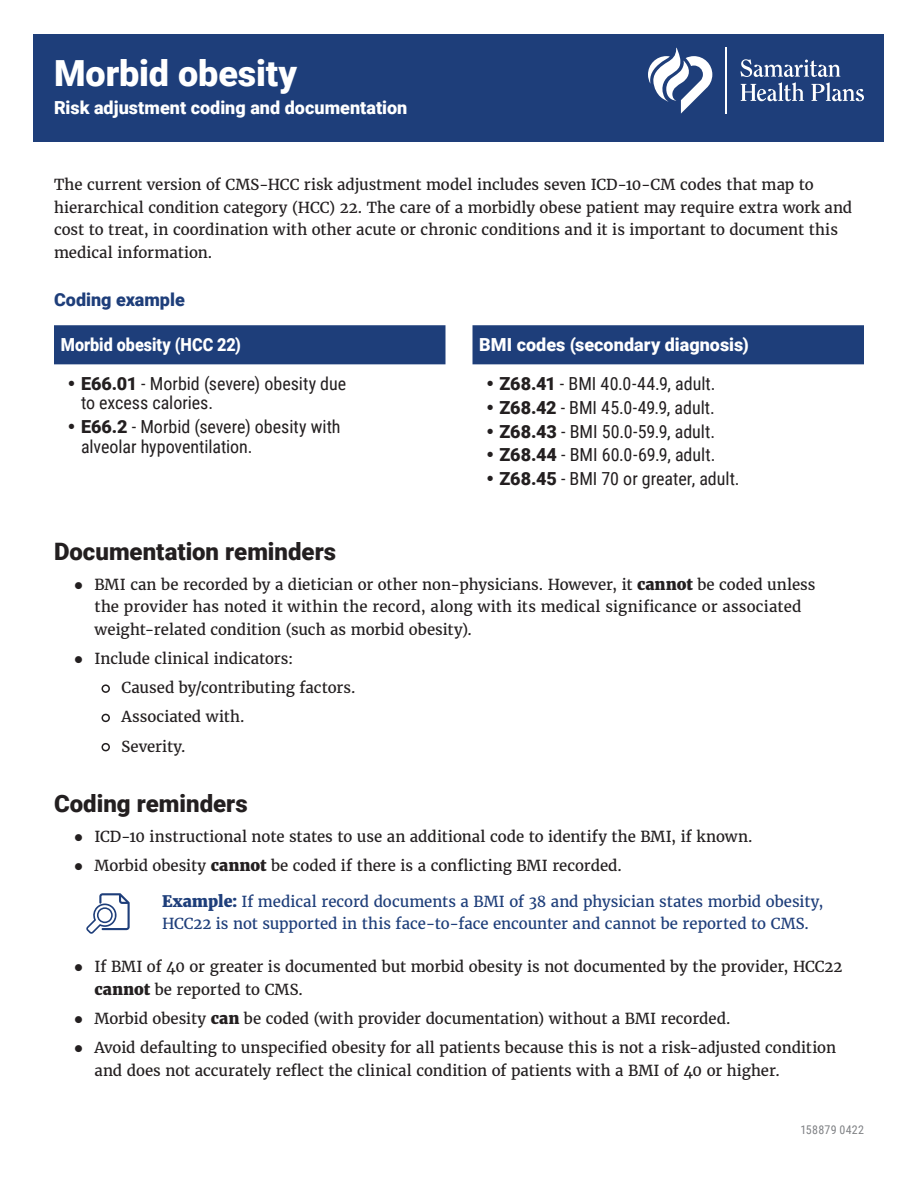
<style>
.page{position:relative;width:918px;height:1188px;background:#fff}
.page>*{position:absolute;margin:0;border:0;box-sizing:border-box;transform-origin:0 0}
.t1{font:900 36px "Roboto";letter-spacing:-.005em;color:#fff}
.t2{font:900 24px "Roboto";color:#231f20}
.t3{font:18px/19.5px "Roboto Condensed";color:#231f20}
.Table_Header{font:900 18px "Roboto";color:#fff}
.Table_Header-2{font:900 18px "Roboto";color:#fff;scale:.9 1}
.t4{font:900 18px "Roboto";color:#1e3e7a}
.Body_Text{font:15px/22.5px "Merriweather";color:#231f20}
.Body_Text-2{font:15px/22.5px "Merriweather";color:#1e3e7a}
.ID_Number{font:12px "Roboto Condensed";letter-spacing:.02em;color:#808285}
.s1{font-family:"Roboto";font-weight:900}
.s2{font-weight:800;font-size:15.75px}
</style>
<div class="page">
<div style="left:54px;top:325px;width:810px;height:39px;background:#1e3e7a"></div>
<div style="left:34px;top:34px;width:850px;height:108px;background:#1e3e7a"></div>
<hr style="left:726px;top:47px;width:1px;height:66px;background:#fff">
<svg style="left:740px;top:59px;width:124px;height:42px"></svg>
<svg style="left:648px;top:47px;width:64px;height:67px"></svg>
<svg style="left:86px;top:893px;width:44px;height:41px"></svg>
<h1 class="t1" style="left:54px;top:48px;width:245px">Morbid obesity</h1>
<h4 class="Table_Header" style="left:54px;top:95px;width:355px">Risk adjustment coding and documentation</h4>
<p class="Body_Text" style="left:54px;top:173px;width:800px">The current version of CMS-HCC risk adjustment model includes seven ICD-10-CM codes that map to hierarchical condition category (HCC) 22. The care of a morbidly obese patient may require extra work and cost to treat, in coordination with other acute or chronic conditions and it is important to document this medical information.</p>
<h4 class="t4" style="left:54px;top:287px;width:132px">Coding example</h4>
<p class="Table_Header-2" style="left:61px;top:332px;width:202px">Morbid obesity (HCC 22)</p>
<h4 class="Table_Header" style="left:479px;top:332px;width:271px">BMI codes (secondary diagnosis)</h4>
<p class="t3" style="left:81px;top:373px;width:267px"><span class="s1">E66.01</span> - Morbid (severe) obesity due to excess calories.</p>
<p class="t3" style="left:81px;top:416px;width:261px"><span class="s1">E66.2</span> - Morbid (severe) obesity with alveolar hypoventilation.</p>
<p class="t3" style="left:500px;top:373px;width:218px"><span class="s1">Z68.41</span> - BMI 40.0-44.9, adult.</p>
<p class="t3" style="left:500px;top:397px;width:217px"><span class="s1">Z68.42</span> - BMI 45.0-49.9, adult.</p>
<p class="t3" style="left:500px;top:421px;width:217px"><span class="s1">Z68.43</span> - BMI 50.0-59.9, adult.</p>
<p class="t3" style="left:500px;top:445px;width:217px"><span class="s1">Z68.44</span> - BMI 60.0-69.9, adult.</p>
<p class="t3" style="left:500px;top:468px;width:242px"><span class="s1">Z68.45</span> - BMI 70 or greater, adult.</p>
<h2 class="t2" style="left:54px;top:535px;width:284px">Documentation reminders</h2>
<p class="Body_Text" style="left:94px;top:573px;width:723px">BMI can be recorded by a dietician or other non-physicians. However, it <span class="s2">cannot</span> be coded unless the provider has noted it within the record, along with its medical significance or associated weight-related condition (such as morbid obesity).</p>
<p class="Body_Text" style="left:94px;top:647px;width:200px">Include clinical indicators:</p>
<p class="Body_Text" style="left:122px;top:676px;width:235px">Caused by/contributing factors.</p>
<p class="Body_Text" style="left:122px;top:705px;width:124px">Associated with.</p>
<p class="Body_Text" style="left:122px;top:735px;width:66px">Severity.</p>
<h2 class="t2" style="left:54px;top:787px;width:195px">Coding reminders</h2>
<p class="Body_Text" style="left:94px;top:825px;width:660px">ICD-10 instructional note states to use an additional code to identify the BMI, if known.</p>
<p class="Body_Text" style="left:94px;top:854px;width:529px">Morbid obesity <span class="s2">cannot</span> be coded if there is a conflicting BMI recorded.</p>
<p class="Body_Text-2" style="left:162px;top:890px;width:663px"><span class="s2">Example:</span> If medical record documents a BMI of 38 and physician states morbid obesity,<br>HCC22 is not supported in this face-to-face encounter and cannot be reported to CMS.</p>
<p class="Body_Text" style="left:94px;top:955px;width:749px">If BMI of 40 or greater is documented but morbid obesity is not documented by the provider, HCC22 <span class="s2">cannot</span> be reported to CMS.</p>
<p class="Body_Text" style="left:94px;top:1007px;width:637px">Morbid obesity <span class="s2">can</span> be coded (with provider documentation) without a BMI recorded.</p>
<p class="Body_Text" style="left:94px;top:1036px;width:743px">Avoid defaulting to unspecified obesity for all patients because this is not a risk-adjusted condition and does not accurately reflect the clinical condition of patients with a BMI of 40 or higher.</p>
<p class="ID_Number" style="left:801px;top:1121px;width:65px">158879 0422</p>
</div>
